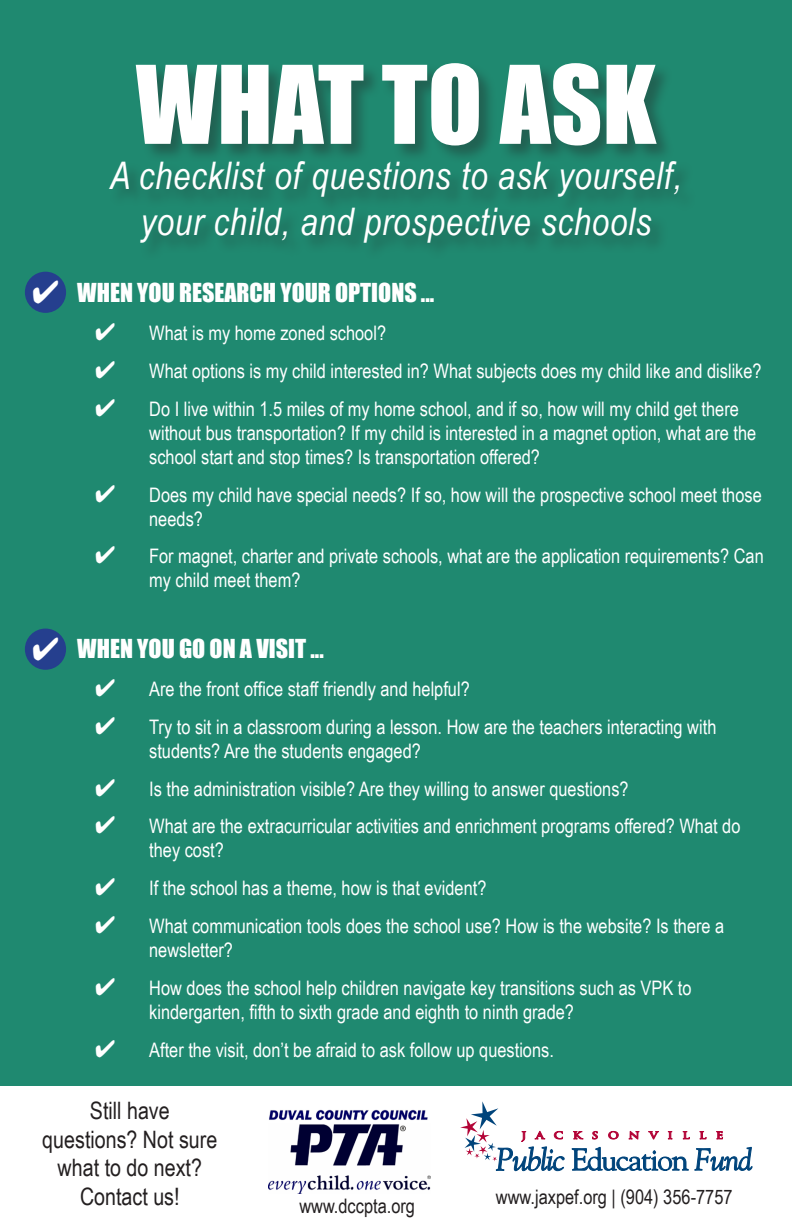
<style>
.page{position:relative;width:792px;height:1224px;background:#fff}
.page>*{position:absolute;margin:0;border:0;box-sizing:border-box;transform-origin:0 0}
.t1{font:100px "Impact";color:#fff}
.t2{font:italic 38px/45.6px "Arial Narrow";letter-spacing:.02em;color:#fff;text-align:center}
.t3{font:24px/28.8px "Arial Narrow";color:#231f20;text-align:center}
.t4{font:24px "Impact";color:#fff}
.t5{font:20px/24px "Arial Narrow";color:#fff}
.t6{font:20px "Arial Narrow";color:#231f20}
</style>
<div class="page">
<div style="left:0;top:0;width:792px;height:1086px;background:#1f8970"></div>
<svg style="left:573px;top:1131px;width:10px;height:8px"></svg>
<svg style="left:592px;top:1131px;width:6px;height:8px"></svg>
<svg style="left:608px;top:1131px;width:11px;height:8px"></svg>
<svg style="left:629px;top:1130px;width:10px;height:9px"></svg>
<svg style="left:648px;top:1131px;width:11px;height:8px"></svg>
<svg style="left:668px;top:1131px;width:4px;height:8px"></svg>
<svg style="left:683px;top:1131px;width:7px;height:8px"></svg>
<svg style="left:700px;top:1131px;width:6px;height:8px"></svg>
<svg style="left:716px;top:1131px;width:7px;height:8px"></svg>
<svg style="left:572px;top:1146px;width:180px;height:25px"></svg>
<svg style="left:460px;top:1101px;width:105px;height:71px"></svg>
<img style="left:269px;top:1109px;width:162px;height:85px">
<div style="left:110px;top:62px;width:587px;height:199px;background:#231f20;opacity:.38"></div>
<div style="left:25px;top:272px;width:41px;height:41px;background:#253f8e;border-radius:50%"></div>
<div style="left:25px;top:629px;width:41px;height:41px;background:#253f8e;border-radius:50%"></div>
<p class="t1" style="left:136px;top:27px;width:522px">WHAT TO ASK</p>
<p class="t2" style="left:110px;top:153px;width:574px">A checklist of questions to ask yourself, your child, and prospective schools</p>
<p class="t4" style="left:77px;top:274px;width:359px">WHEN YOU RESEARCH YOUR OPTIONS ...</p>
<p class="t5" style="left:95px;top:320px;width:292px">✔ What is my home zoned school?</p>
<p class="t5" style="left:95px;top:358px;width:668px">✔ What options is my child interested in? What subjects does my child like and dislike?</p>
<p class="t5" style="left:149px;top:396px;width:609px;text-indent:-54px">✔ Do I live within 1.5 miles of my home school, and if so, how will my child get there without bus transportation? If my child is interested in a magnet option, what are the school start and stop times? Is transportation offered?</p>
<p class="t5" style="left:149px;top:482px;width:614px;text-indent:-54px">✔ Does my child have special needs? If so, how will the prospective school meet those needs?</p>
<p class="t5" style="left:149px;top:544px;width:616px;text-indent:-54px">✔ For magnet, charter and private schools, what are the application requirements? Can my child meet them?</p>
<p class="t4" style="left:77px;top:630px;width:248px">WHEN YOU GO ON A VISIT ...</p>
<p class="t5" style="left:95px;top:676px;width:376px">✔ Are the front office staff friendly and helpful?</p>
<p class="t5" style="left:149px;top:714px;width:569px;text-indent:-54px">✔ Try to sit in a classroom during a lesson. How are the teachers interacting with students? Are the students engaged?</p>
<p class="t5" style="left:95px;top:776px;width:535px">✔ Is the administration visible? Are they willing to answer questions?</p>
<p class="t5" style="left:149px;top:814px;width:593px;text-indent:-54px">✔ What are the extracurricular activities and enrichment programs offered? What do they cost?</p>
<p class="t5" style="left:95px;top:875px;width:393px">✔ If the school has a theme, how is that evident?</p>
<p class="t5" style="left:149px;top:913px;width:577px;text-indent:-54px">✔ What communication tools does the school use? How is the website? Is there a newsletter?</p>
<p class="t5" style="left:149px;top:975px;width:544px;text-indent:-54px">✔ How does the school help children navigate key transitions such as VPK to kindergarten, fifth to sixth grade and eighth to ninth grade?</p>
<p class="t5" style="left:95px;top:1037px;width:460px">✔ After the visit, don’t be afraid to ask follow up questions.</p>
<p class="t3" style="left:42px;top:1095px;width:177px">Still have questions? Not sure what to do next?<br>Contact us!</p>
<p class="t6" style="left:299px;top:1191px;width:117px">www.dccpta.org</p>
<p class="t6" style="left:496px;top:1182px;width:238px">www.jaxpef.org | (904) 356-7757</p>
</div>
